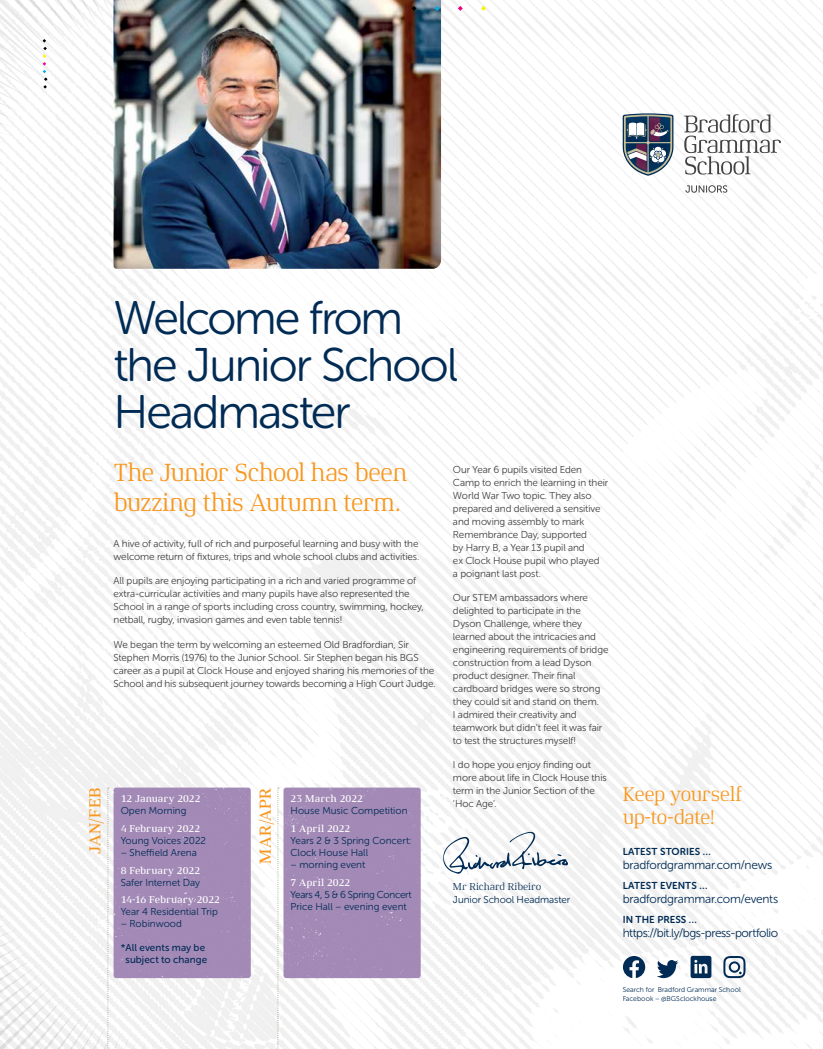
<style>
.page{position:relative;width:823px;height:1049px;background:#fff}
.page>*{position:absolute;margin:0;border:0;box-sizing:border-box;transform-origin:0 0}
.t1{font:47px/47px "Museo Sans Rounded 300";letter-spacing:-.045em;color:#002b54}
.t2{font:25px/30px "BGS Semi Serif Regular";letter-spacing:-.04em;color:#f8971d}
.t3{font:20px/23px "BGS Semi Serif Regular";letter-spacing:-.035em;color:#f8971d}
.t4{font:16px "BGS Semi Serif Medium";letter-spacing:.025em;color:#f8971d}
.t5{font:12px "Museo Sans Rounded 300";letter-spacing:-.02em;color:#002b54}
.t6{font:10px/13px "Museo Sans Rounded 300";letter-spacing:-.005em;color:#414042}
.t7{font:10px/12px "Museo Sans Rounded 300";color:#002b54}
.t8{font:10px "BGS Semi Serif Medium";color:#fff}
.t9{font:10px "Museo Sans Rounded 700";letter-spacing:.01em;color:#002b54}
.t10{font:10px/12px "Museo Sans Rounded 500";letter-spacing:.005em;color:#002b54;text-align:center}
.t11{font:10px "BGS Semi Serif Regular";letter-spacing:-.005em;color:#002b54}
.t12{font:7px/9.4px "Museo Sans Rounded 300";letter-spacing:.01em;color:#002b54}
</style>
<div class="page">
<img style="left:0;top:0;width:822px;height:1049px">
<svg style="left:684px;top:114px;width:96px;height:61px"></svg>
<svg style="left:685px;top:185px;width:42px;height:8px"></svg>
<svg style="left:622px;top:113px;width:51px;height:63px"></svg>
<svg style="left:442px;top:832px;width:126px;height:42px"></svg>
<div style="left:162px;top:787px;width:89px;height:191px;background:#a289b6"></div>
<div style="left:283px;top:787px;width:137px;height:191px;background:#a289b6"></div>
<svg style="left:277px;top:787px;width:2px;height:262px"></svg>
<img style="left:113px;top:0;width:328px;height:269px">
<svg style="left:622px;top:956px;width:22px;height:22px"></svg>
<svg style="left:656px;top:960px;width:22px;height:18px"></svg>
<svg style="left:723px;top:956px;width:22px;height:22px"></svg>
<svg style="left:690px;top:956px;width:21px;height:22px"></svg>
<svg style="left:0;top:787px;width:162px;height:262px"></svg>
<svg style="left:411px;top:6px;width:5px;height:5px"></svg>
<svg style="left:434px;top:6px;width:5px;height:5px"></svg>
<svg style="left:457px;top:6px;width:5px;height:5px"></svg>
<svg style="left:480px;top:6px;width:5px;height:5px"></svg>
<svg style="left:0;top:0;width:162px;height:160px"></svg>
<h1 class="t1" style="left:113px;top:295px;width:346px">Welcome from the Junior School<br>Headmaster</h1>
<h2 class="t2" style="left:113px;top:457px;width:295px">The Junior School has been buzzing this Autumn term.</h2>
<p class="t6" style="left:452px;top:463px;width:157px">Our Year 6 pupils visited Eden<br>Camp to enrich the learning in their<br>World War Two topic. They also prepared and delivered a sensitive and moving assembly to mark<br>Remembrance Day, supported<br>by Harry B, a Year 13 pupil and<br>ex Clock House pupil who played<br>a poignant last post.</p>
<p class="t6" style="left:452px;top:591px;width:157px">Our STEM ambassadors where delighted to participate in the<br>Dyson Challenge, where they learned about the intricacies and engineering requirements of bridge construction from a lead Dyson product designer. Their final cardboard bridges were so strong they could sit and stand on them.<br>I admired their creativity and teamwork but didn’t feel it was fair to test the structures myself!</p>
<p class="t6" style="left:452px;top:759px;width:155px">I do hope you enjoy finding out more about life in Clock House this term in the Junior Section of the ‘Hoc Age’.</p>
<p class="t6" style="left:113px;top:537px;width:307px">A hive of activity, full of rich and purposeful learning and busy with the welcome return of fixtures, trips and whole school clubs and activities.</p>
<p class="t6" style="left:113px;top:574px;width:312px">All pupils are enjoying participating in a rich and varied programme of extra-curricular activities and many pupils have also represented the School in a range of sports including cross country, swimming, hockey, netball, rugby, invasion games and even table tennis!</p>
<p class="t6" style="left:113px;top:638px;width:323px">We began the term by welcoming an esteemed Old Bradfordian, Sir Stephen Morris (1976) to the Junior School. Sir Stephen began his BGS career as a pupil at Clock House and enjoyed sharing his memories of the School and his subsequent journey towards becoming a High Court Judge.</p>
<h3 class="t4" style="left:86px;top:854px;width:68px;rotate:-90deg">JAN/FEB</h3>
<h3 class="t4" style="left:256px;top:864px;width:78px;rotate:-90deg">MAR/APR</h3>
<p class="t8" style="left:290px;top:793px;width:74px">23 March 2022</p>
<p class="t8" style="left:121px;top:793px;width:81px">12 January 2022</p>
<p class="t7" style="left:121px;top:805px;width:67px">Open Morning</p>
<p class="t8" style="left:121px;top:823px;width:81px">4 February 2022</p>
<p class="t7" style="left:121px;top:834px;width:87px">Young Voices 2022</p>
<p class="t7" style="left:121px;top:846px;width:78px">– Sheffield Arena</p>
<p class="t8" style="left:121px;top:864px;width:81px">8 February 2022</p>
<p class="t7" style="left:121px;top:876px;width:81px">Safer Internet Day</p>
<p class="t8" style="left:121px;top:894px;width:101px">14-16 February 2022</p>
<p class="t7" style="left:121px;top:906px;width:99px">Year 4 Residential Trip</p>
<p class="t7" style="left:121px;top:918px;width:63px">– Robinwood</p>
<p class="t7" style="left:290px;top:805px;width:118px">House Music Competition</p>
<p class="t8" style="left:290px;top:823px;width:61px">1 April 2022</p>
<p class="t7" style="left:290px;top:834px;width:122px">Years 2 &amp; 3 Spring Concert:<br>Clock House Hall</p>
<p class="t7" style="left:290px;top:858px;width:76px">– morning event</p>
<p class="t8" style="left:290px;top:876px;width:61px">7 April 2022</p>
<p class="t7" style="left:290px;top:888px;width:123px">Years 4, 5 &amp; 6 Spring Concert<br>Price Hall – evening event</p>
<p class="t11" style="left:452px;top:881px;width:90px">Mr Richard Ribeiro</p>
<p class="t7" style="left:452px;top:893px;width:119px">Junior School Headmaster</p>
<p class="t10" style="left:121px;top:942px;width:88px">* All events may be subject to change</p>
<h3 class="t3" style="left:622px;top:783px;width:121px">Keep yourself up-to-date!</h3>
<p class="t9" style="left:622px;top:846px;width:90px">LATEST STORIES …</p>
<p class="t5" style="left:622px;top:858px;width:151px">bradfordgrammar.com/news</p>
<p class="t9" style="left:622px;top:880px;width:86px">LATEST EVENTS …</p>
<p class="t5" style="left:622px;top:892px;width:157px">bradfordgrammar.com/events</p>
<p class="t9" style="left:622px;top:913px;width:76px">IN THE PRESS …</p>
<p class="t5" style="left:622px;top:926px;width:157px">https://bit.ly/bgs-press-portfolio</p>
<p class="t12" style="left:622px;top:985px;width:119px">Search for Bradford Grammar School<br>Facebook – @BGSclockhouse</p>
</div>
